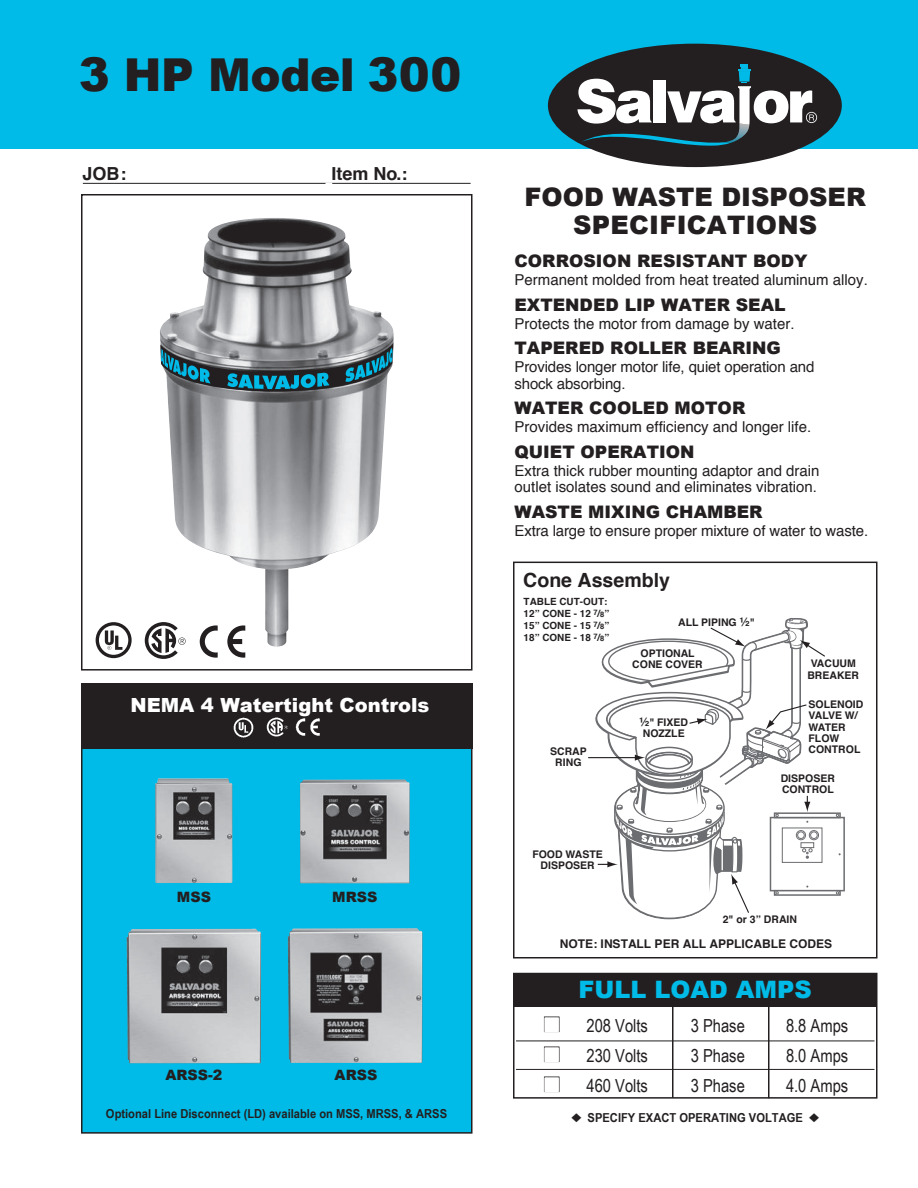
<style>
.page{position:relative;width:918px;height:1188px;background:#fff}
.page>*{position:absolute;margin:0;border:0;box-sizing:border-box;transform-origin:0 0}
.t1{font:900 45.3px "Arial";letter-spacing:-.01em;color:#231f20}
.t2{font:900 25.5px/28.5px "Arial";color:#231f20;text-align:center}
.t3{font:900 24px "Arial";color:#00bbe7}
.t4{font:900 19.5px "Arial";color:#fff}
.t5{font:700 19.5px "Helvetica";color:#231f20}
.t6{font:18px "Arial Narrow";color:#231f20}
.t7{font:700 18px "Helvetica";color:#231f20}
.t8{font:900 17.25px "Arial";color:#231f20}
.t9{font:15px/16.5px "Helvetica";color:#231f20}
.t10{font:900 14.25px "Arial";color:#231f20}
.t11{font:700 12.3px "Arial Narrow";color:#231f20;scale:1.1 1}
.t12{font:700 12px "Helvetica";color:#231f20}
.t13{font:700 10.5px/11.2px "Helvetica";color:#231f20;text-align:center}
.t14{font:700 9.9px/11.9px "Helvetica";color:#231f20}
.s1{font-size:46.5px}
.s2{font-size:7.5px}
.s3{font-size:12px}
.s4{color:#fff}
</style>
<div class="page">
<div style="left:0;top:0;width:918px;height:148px;background:#00bbe7"></div>
<div style="left:548px;top:44px;width:294px;height:123px;background:#231f20;border-radius:50%"></div>
<div style="left:806px;top:112px;width:11px;height:11px;background:#cccbcb;border-radius:50%"></div>
<div style="left:807px;top:113px;width:9px;height:9px;background:#231f20;border-radius:50%"></div>
<svg style="left:577px;top:64px;width:237px;height:82px"></svg>
<hr style="left:516px;top:1041px;width:358px;height:1px;background:#231f20">
<hr style="left:516px;top:1069px;width:358px;height:1px;background:#231f20">
<div style="left:544px;top:1017px;width:15px;height:15px;border:1px solid #231f20"></div>
<div style="left:544px;top:1047px;width:15px;height:15px;border:1px solid #231f20"></div>
<div style="left:544px;top:1077px;width:15px;height:15px;border:1px solid #231f20"></div>
<div style="left:513px;top:973px;width:365px;height:126px;border:2px solid #231f20"></div>
<div style="left:514px;top:973px;width:362px;height:34px;background:#231f20"></div>
<hr style="left:672px;top:1004px;width:2px;height:94px;background:#231f20">
<hr style="left:768px;top:1004px;width:2px;height:94px;background:#231f20">
<img style="left:160px;top:218px;width:234px;height:429px">
<div style="left:81px;top:194px;width:391px;height:477px;border:2px solid #231f20"></div>
<hr style="left:83px;top:183px;width:388px;height:1px;background:#231f20">
<svg style="left:160px;top:343px;width:233px;height:58px"></svg>
<svg style="left:96px;top:622px;width:36px;height:36px"></svg>
<svg style="left:145px;top:622px;width:41px;height:37px"></svg>
<svg style="left:200px;top:625px;width:18px;height:33px"></svg>
<svg style="left:227px;top:625px;width:18px;height:33px"></svg>
<div style="left:82px;top:684px;width:390px;height:449px;background:#00bbe7"></div>
<div style="left:81px;top:684px;width:391px;height:65px;background:#231f20"></div>
<img style="left:233px;top:717px;width:21px;height:21px">
<img style="left:266px;top:717px;width:22px;height:20px">
<img style="left:295px;top:718px;width:25px;height:18px">
<div style="left:770px;top:817px;width:75px;height:74px;border:1px solid #6c6d70"></div>
<div style="left:774px;top:890px;width:67px;height:6px;border:1px solid #6c6d70"></div>
<div style="left:774px;top:812px;width:67px;height:6px;border:1px solid #6c6d70"></div>
<hr style="left:588px;top:757px;width:52px;height:1px;background:#231f20">
<svg style="left:595px;top:617px;width:231px;height:303px"></svg>
<div style="left:513px;top:562px;width:365px;height:396px;border:2px solid #231f20"></div>
<img style="left:300px;top:779px;width:110px;height:104px">
<img style="left:155px;top:778px;width:77px;height:105px">
<img style="left:288px;top:928px;width:134px;height:135px">
<img style="left:127px;top:929px;width:134px;height:134px">
<h1 class="t1" style="left:79px;top:42px;width:384px"><span class="s1">3</span> HP Model <span class="s1">300</span></h1>
<p class="t7" style="left:82px;top:159px;width:45px">JOB:</p>
<p class="t7" style="left:331px;top:159px;width:78px">Item No.:</p>
<h3 class="t4" style="left:131px;top:691px;width:300px">NEMA 4 Watertight Controls</h3>
<p class="t10" style="left:177px;top:887px;width:36px">MSS</p>
<p class="t10" style="left:332px;top:887px;width:47px">MRSS</p>
<p class="t10" style="left:165px;top:1065px;width:59px">ARSS-2</p>
<p class="t10" style="left:335px;top:1065px;width:44px">ARSS</p>
<p class="t11" style="left:106px;top:1104px;width:312px">Optional Line Disconnect (LD) available on MSS, MRSS, &amp; ARSS</p>
<h2 class="t2" style="left:525px;top:182px;width:343px">FOOD WASTE DISPOSER<br>SPECIFICATIONS</h2>
<p class="t8" style="left:514px;top:249px;width:295px">CORROSION RESISTANT BODY</p>
<p class="t9" style="left:514px;top:272px;width:355px">Permanent molded from heat treated aluminum alloy.</p>
<p class="t8" style="left:514px;top:292px;width:273px">EXTENDED LIP WATER SEAL</p>
<p class="t9" style="left:514px;top:316px;width:282px">Protects the motor from damage by water.</p>
<p class="t8" style="left:514px;top:336px;width:268px">TAPERED ROLLER BEARING</p>
<p class="t9" style="left:514px;top:359px;width:301px">Provides longer motor life, quiet operation and shock absorbing.</p>
<p class="t8" style="left:514px;top:396px;width:232px">WATER COOLED MOTOR</p>
<p class="t9" style="left:514px;top:419px;width:298px">Provides maximum efficiency and longer life.</p>
<p class="t8" style="left:514px;top:439px;width:182px">QUIET OPERATION</p>
<p class="t9" style="left:514px;top:463px;width:307px">Extra thick rubber mounting adaptor and drain outlet isolates sound and eliminates vibration.</p>
<p class="t8" style="left:514px;top:499px;width:250px">WASTE MIXING CHAMBER</p>
<p class="t9" style="left:514px;top:523px;width:355px">Extra large to ensure proper mixture of water to waste.</p>
<h3 class="t5" style="left:523px;top:565px;width:148px">Cone Assembly</h3>
<p class="t14" style="left:524px;top:596px;width:87px">TABLE CUT-OUT:<br>12” CONE - 12 <sup>7</sup>/<span class="s2">8</span>”<br>15” CONE - 15 <sup>7</sup>/<span class="s2">8</span>”<br>18” CONE - 18 <sup>7</sup>/<span class="s2">8</span>”</p>
<p class="t13" style="left:678px;top:617px;width:78px">ALL PIPING <span class="s3">½</span>"</p>
<p class="t13" style="left:632px;top:648px;width:72px">OPTIONAL<br>CONE COVER</p>
<p class="t13" style="left:550px;top:746px;width:38px">SCRAP<br>RING</p>
<p class="t13" style="left:532px;top:849px;width:72px">FOOD WASTE<br>DISPOSER</p>
<p class="t13" style="left:639px;top:717px;width:50px"><span class="s3">½</span>" FIXED<br>NOZZLE</p>
<p class="t13" style="left:807px;top:658px;width:53px">VACUUM<br>BREAKER</p>
<p class="t13" style="left:809px;top:699px;width:56px;text-align:left">SOLENOID<br>VALVE W/<br>WATER<br>FLOW<br>CONTROL</p>
<p class="t13" style="left:781px;top:773px;width:56px;text-align:left">DISPOSER<br>CONTROL</p>
<p class="t13" style="left:723px;top:914px;width:76px">2" or 3” DRAIN</p>
<p class="t12" style="left:560px;top:934px;width:274px">NOTE: INSTALL PER ALL APPLICABLE CODES</p>
<h3 class="t3" style="left:579px;top:972px;width:235px">FULL LOAD AMPS</h3>
<p class="t6" style="left:544px;top:1012px;width:106px"><span class="s4">■</span> 208 Volts</p>
<p class="t6" style="left:691px;top:1012px;width:56px">3 Phase</p>
<p class="t6" style="left:786px;top:1012px;width:64px">8.8 Amps</p>
<p class="t6" style="left:544px;top:1042px;width:106px"><span class="s4">■</span> 230 Volts</p>
<p class="t6" style="left:691px;top:1042px;width:56px">3 Phase</p>
<p class="t6" style="left:786px;top:1042px;width:64px">8.0 Amps</p>
<p class="t6" style="left:544px;top:1072px;width:106px"><span class="s4">■</span> 460 Volts</p>
<p class="t6" style="left:691px;top:1072px;width:56px">3 Phase</p>
<p class="t6" style="left:786px;top:1072px;width:64px">4.0 Amps</p>
<p class="t11" style="left:571px;top:1108px;width:227px">◆ SPECIFY EXACT OPERATING VOLTAGE ◆</p>
</div>
